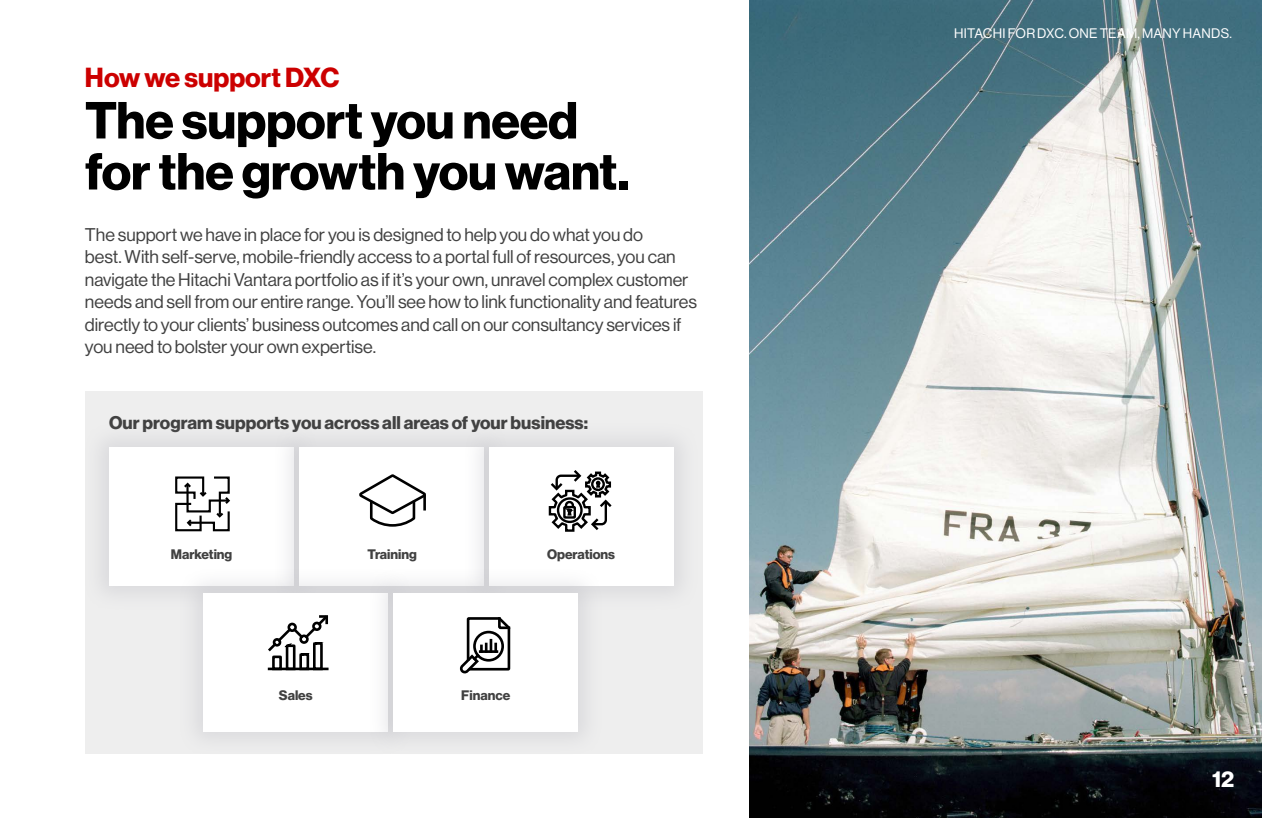
<style>
.page{position:relative;width:1262px;height:818px;background:#fff}
.page>*{position:absolute;margin:0;border:0;box-sizing:border-box;transform-origin:0 0}
.t1{font:51px/51px "N Haas Grotesk DS Pro 75 Bd";letter-spacing:-.005em;color:#000}
.t2{font:27px "N Haas Grotesk DS Pro 75 Bd";color:#c00}
.t3{font:22.5px "N Haas Grotesk DS Pro 75 Bd";color:#fff}
.t4{font:18px/22.5px "N Haas Grotesk DS Pro 55 Rg";color:#414141}
.t5{font:18px "N Haas Grotesk DS Pro 75 Bd";color:#414141}
.t6{font:13.5px "N Haas Grotesk DS Pro 75 Bd";color:#414141}
.t7{font:13.5px "N Haas Grotesk DS Pro 55 Rg";letter-spacing:.02em;color:#fff}
</style>
<div class="page">
<img style="left:749px;top:0;width:513px;height:818px">
<div style="left:85px;top:391px;width:617px;height:362px;background:#eee"></div>
<div style="left:83px;top:421px;width:236px;height:190px;background:#e9e9e9"></div>
<div style="left:109px;top:447px;width:184px;height:138px;background:#fff"></div>
<div style="left:273px;top:421px;width:236px;height:190px;background:#b4b4bc;opacity:.33"></div>
<div style="left:299px;top:447px;width:184px;height:138px;background:#fff"></div>
<div style="left:178px;top:567px;width:236px;height:190px;background:#b4b4bc;opacity:.33"></div>
<div style="left:203px;top:593px;width:185px;height:138px;background:#fff"></div>
<div style="left:463px;top:421px;width:236px;height:190px;background:#b4b4bc;opacity:.33"></div>
<div style="left:489px;top:447px;width:184px;height:138px;background:#fff"></div>
<div style="left:368px;top:567px;width:236px;height:190px;background:#b4b4bc;opacity:.33"></div>
<div style="left:393px;top:593px;width:185px;height:138px;background:#fff"></div>
<svg style="left:175px;top:476px;width:55px;height:56px"></svg>
<svg style="left:359px;top:474px;width:67px;height:53px"></svg>
<svg style="left:267px;top:615px;width:62px;height:56px"></svg>
<svg style="left:548px;top:470px;width:64px;height:62px"></svg>
<svg style="left:459px;top:617px;width:52px;height:57px"></svg>
<h2 class="t2" style="left:85px;top:62px;width:256px">How we support DXC</h2>
<h1 class="t1" style="left:85px;top:96px;width:546px">The support you need for the growth you want.</h1>
<p class="t4" style="left:85px;top:223px;width:613px">The support we have in place for you is designed to help you do what you do<br>best. With self-serve, mobile-friendly access to a portal full of resources, you can navigate the Hitachi Vantara portfolio as if it’s your own, unravel complex customer needs and sell from our entire range. You’ll see how to link functionality and features directly to your clients’ business outcomes and call on our consultancy services if you need to bolster your own expertise.</p>
<p class="t5" style="left:109px;top:412px;width:480px">Our program supports you across all areas of your business:</p>
<p class="t6" style="left:171px;top:546px;width:63px">Marketing</p>
<p class="t6" style="left:367px;top:546px;width:51px">Training</p>
<p class="t6" style="left:547px;top:546px;width:70px">Operations</p>
<p class="t6" style="left:279px;top:687px;width:35px">Sales</p>
<p class="t6" style="left:461px;top:687px;width:50px">Finance</p>
<p class="t7" style="left:954px;top:26px;width:279px">HITACHI FOR DXC. ONE TEAM, MANY HANDS.</p>
<p class="t3" style="left:1212px;top:766px;width:24px">12</p>
</div>
